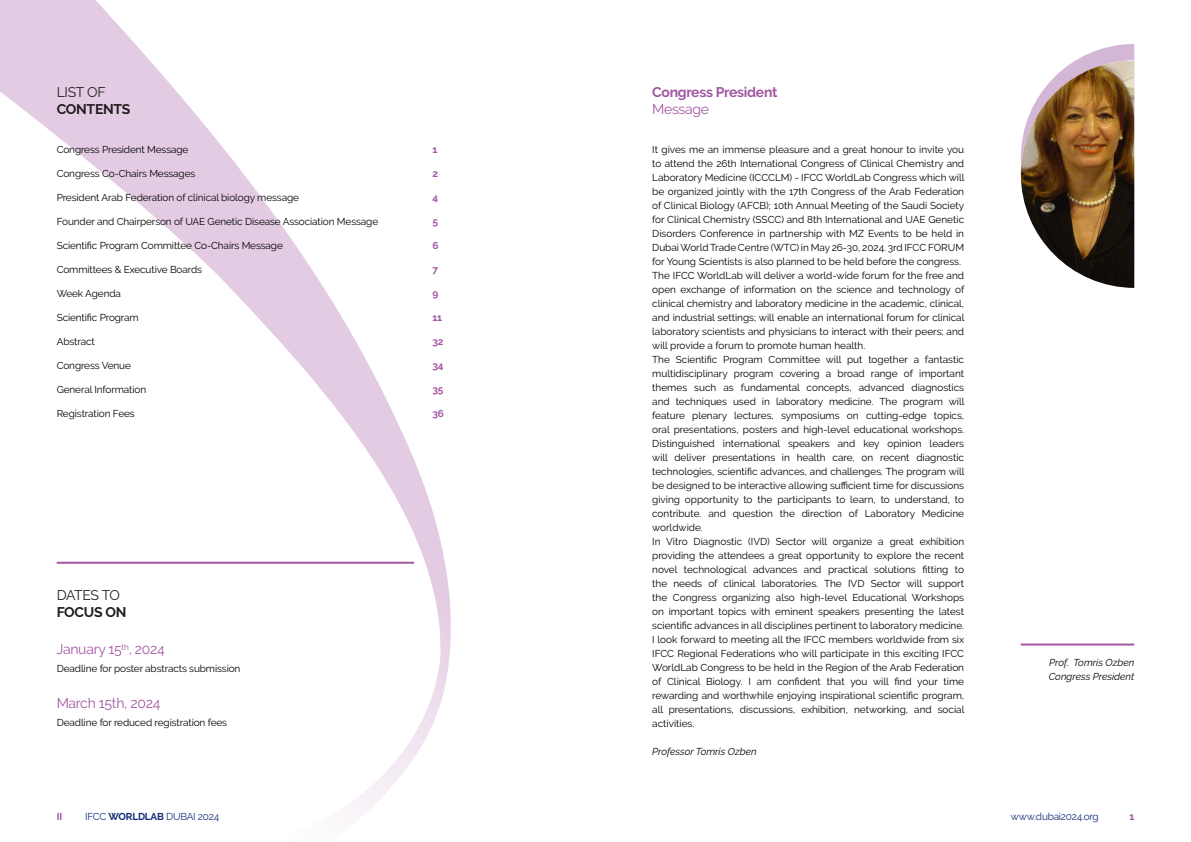
<style>
.page{position:relative;width:1191px;height:842px;background:#fff}
.page>*{position:absolute;margin:0;border:0;box-sizing:border-box;transform-origin:0 0}
.t1{font:14px "Raleway";letter-spacing:-.02em;color:#a356a2}
.t2{font:700 14px "Raleway";letter-spacing:-.02em;color:#a356a2}
.t3{font:700 14px "Raleway";letter-spacing:-.02em;color:#231f20}
.t4{font:14px "Raleway";letter-spacing:-.025em;color:#231f20}
.t5{font:10px/14px "Raleway";letter-spacing:-.01em;color:#000;text-align:justify}
.t6{font:italic 10px "Raleway";color:#000}
.t7{font:10px "Raleway";letter-spacing:-.02em;color:#122d78}
.t8{font:700 10px "Raleway";letter-spacing:-.01em;color:#a356a2}
.s1{font-weight:700}
</style>
<div class="page">
<svg style="left:0;top:0;width:451px;height:815px"></svg>
<hr style="left:57px;top:562px;width:357px;height:2px;background:#a356a2">
<svg style="left:1075px;top:44px;width:59px;height:17px"></svg>
<img style="left:1020px;top:61px;width:114px;height:227px">
<hr style="left:1020px;top:643px;width:114px;height:2px;background:#a356a2">
<p class="t4" style="left:57px;top:84px;width:50px">LIST OF</p>
<p class="t3" style="left:57px;top:101px;width:75px">CONTENTS</p>
<p class="t5" style="left:57px;top:142px;width:133px">Congress President Message</p>
<p class="t5" style="left:57px;top:166px;width:140px">Congress Co-Chairs Messages</p>
<p class="t5" style="left:57px;top:190px;width:244px">President Arab Federation of clinical biology message</p>
<p class="t5" style="left:57px;top:214px;width:323px">Founder and Chairperson of UAE Genetic Disease Association Message</p>
<p class="t5" style="left:57px;top:238px;width:228px">Scientific Program Committee Co-Chairs Message</p>
<p class="t5" style="left:57px;top:262px;width:147px">Committees &amp; Executive Boards</p>
<p class="t5" style="left:57px;top:286px;width:66px">Week Agenda</p>
<p class="t5" style="left:57px;top:310px;width:84px">Scientific Program</p>
<p class="t5" style="left:57px;top:334px;width:40px">Abstract</p>
<p class="t5" style="left:57px;top:358px;width:76px">Congress Venue</p>
<p class="t5" style="left:57px;top:382px;width:91px">General Information</p>
<p class="t5" style="left:57px;top:406px;width:80px">Registration Fees</p>
<p class="t8" style="left:432px;top:143px;width:6px">1</p>
<p class="t8" style="left:432px;top:167px;width:7px">2</p>
<p class="t8" style="left:432px;top:191px;width:7px">4</p>
<p class="t8" style="left:432px;top:215px;width:7px">5</p>
<p class="t8" style="left:432px;top:239px;width:8px">6</p>
<p class="t8" style="left:432px;top:263px;width:7px">7</p>
<p class="t8" style="left:432px;top:287px;width:7px">9</p>
<p class="t8" style="left:432px;top:311px;width:11px">11</p>
<p class="t8" style="left:432px;top:335px;width:13px">32</p>
<p class="t8" style="left:432px;top:359px;width:13px">34</p>
<p class="t8" style="left:432px;top:383px;width:13px">35</p>
<p class="t8" style="left:432px;top:407px;width:13px">36</p>
<p class="t4" style="left:57px;top:587px;width:65px">DATES TO</p>
<p class="t3" style="left:57px;top:604px;width:71px">FOCUS ON</p>
<p class="t1" style="left:57px;top:641px;width:110px">January 15<sup>th</sup>, 2024</p>
<p class="t5" style="left:57px;top:662px;width:185px">Deadline for poster abstracts submission</p>
<p class="t1" style="left:57px;top:695px;width:105px">March 15th, 2024</p>
<p class="t5" style="left:57px;top:716px;width:172px">Deadline for reduced registration fees</p>
<p class="t2" style="left:652px;top:84px;width:127px">Congress President</p>
<p class="t1" style="left:652px;top:101px;width:58px">Message</p>
<p class="t5" style="left:652px;top:142px;width:314px">It gives me an immense pleasure and a great honour to invite you to attend the 26th International Congress of Clinical Chemistry and Laboratory Medicine (ICCCLM) - IFCC WorldLab Congress which will be organized jointly with the 17th Congress of the Arab Federation of Clinical Biology (AFCB); 10th Annual Meeting of the Saudi Society for Clinical Chemistry (SSCC) and 8th International and UAE Genetic Disorders Conference in partnership with MZ Events to be held in Dubai World Trade Centre (WTC) in May 26-30, 2024. 3rd IFCC FORUM for Young Scientists is also planned to be held before the congress.</p>
<p class="t5" style="left:652px;top:268px;width:314px">The IFCC WorldLab will deliver a world-wide forum for the free and open exchange of information on the science and technology of clinical chemistry and laboratory medicine in the academic, clinical, and industrial settings; will enable an international forum for clinical laboratory scientists and physicians to interact with their peers; and will provide a forum to promote human health.</p>
<p class="t5" style="left:652px;top:352px;width:314px">The Scientific Program Committee will put together a fantastic multidisciplinary program covering a broad range of important themes such as fundamental concepts, advanced diagnostics and techniques used in laboratory medicine. The program will feature plenary lectures, symposiums on cutting-edge topics, oral presentations, posters and high-level educational workshops.<br>Distinguished international speakers and key opinion leaders will deliver presentations in health care, on recent diagnostic technologies, scientific advances, and challenges. The program will be designed to be interactive allowing sufficient time for discussions giving opportunity to the participants to learn, to understand, to contribute. and question the direction of Laboratory Medicine worldwide.</p>
<p class="t5" style="left:652px;top:534px;width:313px">In Vitro Diagnostic (IVD) Sector will organize a great exhibition providing the attendees a great opportunity to explore the recent novel technological advances and practical solutions fitting to the needs of clinical laboratories. The IVD Sector will support the Congress organizing also high-level Educational Workshops on important topics with eminent speakers presenting the latest scientific advances in all disciplines pertinent to laboratory medicine.</p>
<p class="t5" style="left:652px;top:632px;width:314px">I look forward to meeting all the IFCC members worldwide from six IFCC Regional Federations who will participate in this exciting IFCC WorldLab Congress to be held in the Region of the Arab Federation of Clinical Biology. I am confident that you will find your time rewarding and worthwhile enjoying inspirational scientific program, all presentations, discussions, exhibition, networking, and social activities.</p>
<p class="t6" style="left:652px;top:745px;width:106px">Professor Tomris Ozben</p>
<p class="t6" style="left:1049px;top:656px;width:87px">Prof. Tomris Ozben</p>
<p class="t6" style="left:1048px;top:670px;width:87px">Congress President</p>
<p class="t8" style="left:57px;top:811px;width:7px">II</p>
<p class="t7" style="left:85px;top:811px;width:136px">IFCC <span class="s1">WORLDLAB</span> DUBAI 2024</p>
<p class="t7" style="left:1011px;top:811px;width:89px">www.dubai2024.org</p>
<p class="t8" style="left:1129px;top:811px;width:6px">1</p>
</div>
